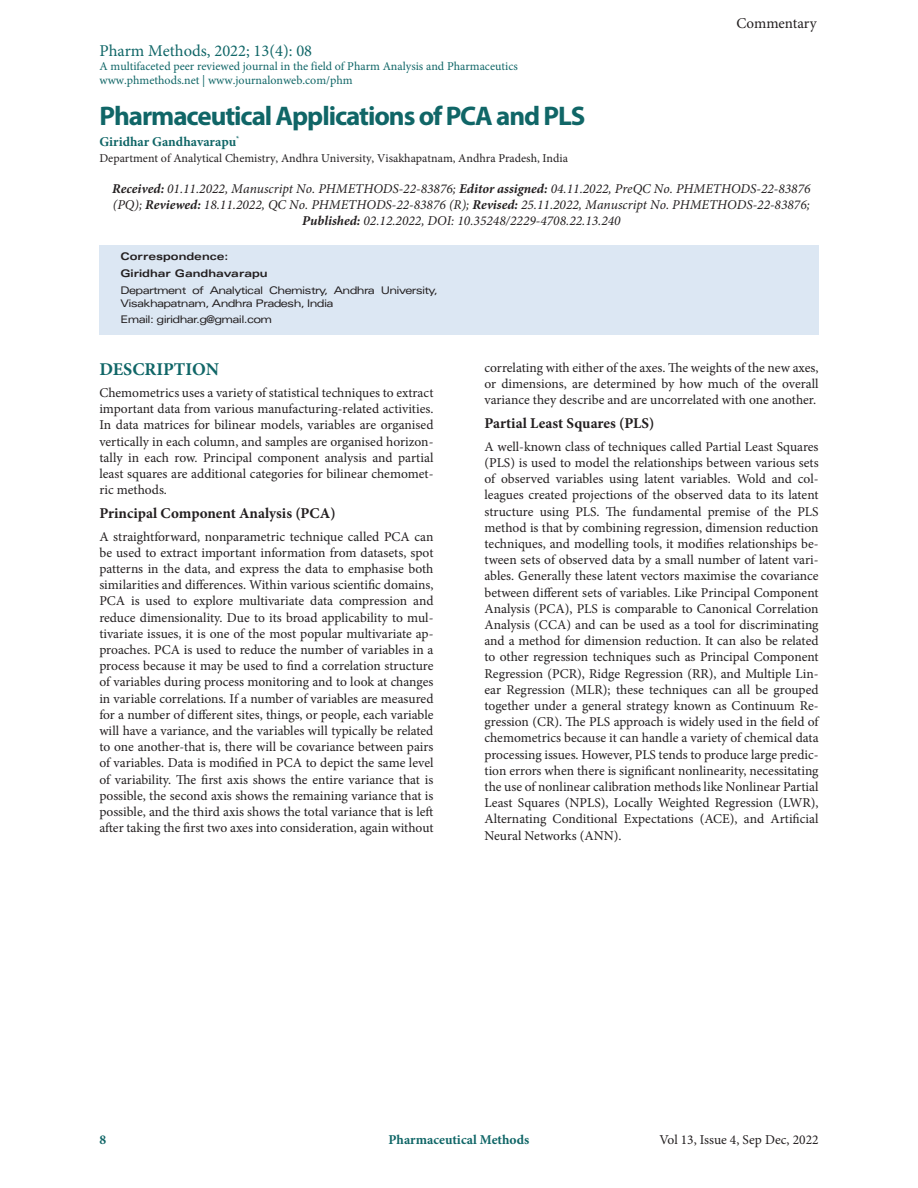
<style>
.page{position:relative;width:918px;height:1188px;background:#fff}
.page>*{position:absolute;margin:0;border:0;box-sizing:border-box;transform-origin:0 0}
.t1{font:700 27px "Myriad Pro";letter-spacing:-.04em;color:#106667}
.Paragraph_Style_1{font:700 18px "Minion Pro";color:#106667}
.t2{font:16.5px "Minion Pro";color:#106667}
.Paragraph_Style_2{font:700 15px "Minion Pro";color:#231f20}
.t3{font:15px "Minion Pro";color:#231f20}
.t4{font:13.5px/16.2px "Minion Pro";color:#231f20;text-align:justify}
.t5{font:italic 13.5px/16.2px "Minion Pro";color:#231f20;text-align:center}
.t6{font:700 13.5px "Minion Pro";color:#106667}
.t7{font:12px/14.4px "Minion Pro";color:#106667}
.t8{font:12px "Minion Pro";color:#231f20}
.t9{font:expanded 10.5px/12.6px "Univers LT Std";letter-spacing:-.06em;color:#231f20}
.t10{font:700 expanded 10.5px "Univers LT Std";color:#231f20}
.s1{font-weight:700}
</style>
<div class="page">
<div style="left:99px;top:245px;width:720px;height:89px;background:#dce7f3"></div>
<p class="t3" style="left:736px;top:13px;width:82px">Commentary</p>
<p class="t2" style="left:99px;top:39px;width:214px">Pharm Methods, 2022; 13(4): 08</p>
<p class="t7" style="left:99px;top:59px;width:420px">A multifaceted peer reviewed journal in the field of Pharm Analysis and Pharmaceutics www.phmethods.net | www.journalonweb.com/phm</p>
<p class="t1" style="left:99px;top:99px;width:487px">Pharmaceutical Applications of PCA and PLS</p>
<p class="t6" style="left:99px;top:132px;width:141px">Giridhar Gandhavarapu<sup>*</sup></p>
<p class="t8" style="left:99px;top:150px;width:470px">Department of Analytical Chemistry, Andhra University, Visakhapatnam, Andhra Pradesh, India</p>
<p class="t5" style="left:112px;top:180px;width:700px"><span class="s1">Received:</span> 01.11.2022, Manuscript No. PHMETHODS-22-83876; <span class="s1">Editor assigned:</span> 04.11.2022, PreQC No. PHMETHODS-22-83876 (PQ); <span class="s1">Reviewed:</span> 18.11.2022, QC No. PHMETHODS-22-83876 (R); <span class="s1">Revised:</span> 25.11.2022, Manuscript No. PHMETHODS-22-83876;<br><span class="s1">Published:</span> 02.12.2022, DOI: 10.35248/2229-4708.22.13.240</p>
<p class="t10" style="left:121px;top:251px;width:109px">Correspondence:</p>
<p class="t10" style="left:121px;top:267px;width:149px">Giridhar Gandhavarapu</p>
<p class="t9" style="left:121px;top:284px;width:319px">Department of Analytical Chemistry, Andhra University,<br>Visakhapatnam, Andhra Pradesh, India</p>
<p class="t9" style="left:121px;top:313px;width:153px">Email: giridhar.g@gmail.com</p>
<p class="Paragraph_Style_1" style="left:99px;top:357px;width:121px">DESCRIPTION</p>
<p class="t4" style="left:99px;top:385px;width:336px">Chemometrics uses a variety of statistical techniques to extract important data from various manufacturing-related activities.<br>In data matrices for bilinear models, variables are organised vertically in each column, and samples are organised horizon&shy;tally in each row. Principal component analysis and partial least squares are additional categories for bilinear chemomet&shy;ric methods.</p>
<p class="Paragraph_Style_2" style="left:99px;top:503px;width:238px">Principal Component Analysis (PCA)</p>
<p class="t4" style="left:99px;top:528px;width:336px">A straightforward, nonparametric technique called PCA can be used to extract important information from datasets, spot patterns in the data, and express the data to emphasise both similarities and differences. Within various scientific domains, PCA is used to explore multivariate data compression and reduce dimensionality. Due to its broad applicability to mul&shy;tivariate issues, it is one of the most popular multivariate ap&shy;proaches. PCA is used to reduce the number of variables in a process because it may be used to find a correlation structure of variables during process monitoring and to look at changes in variable correlations. If a number of variables are measured for a number of different sites, things, or people, each variable will have a variance, and the variables will typically be related to one another-that is, there will be covariance between pairs of variables. Data is modified in PCA to depict the same level of variability. The first axis shows the entire variance that is possible, the second axis shows the remaining variance that is possible, and the third axis shows the total variance that is left after taking the first two axes into consideration, again without</p>
<p class="t4" style="left:485px;top:360px;width:336px">correlating with either of the axes. The weights of the new axes, or dimensions, are determined by how much of the overall variance they describe and are uncorrelated with one another.</p>
<p class="Paragraph_Style_2" style="left:485px;top:413px;width:171px">Partial Least Squares (PLS)</p>
<p class="t4" style="left:485px;top:438px;width:336px">A well-known class of techniques called Partial Least Squares (PLS) is used to model the relationships between various sets of observed variables using latent variables. Wold and col&shy;leagues created projections of the observed data to its latent structure using PLS. The fundamental premise of the PLS method is that by combining regression, dimension reduction techniques, and modelling tools, it modifies relationships be&shy;tween sets of observed data by a small number of latent vari&shy;ables. Generally these latent vectors maximise the covariance between different sets of variables. Like Principal Component Analysis (PCA), PLS is comparable to Canonical Correlation Analysis (CCA) and can be used as a tool for discriminating and a method for dimension reduction. It can also be related to other regression techniques such as Principal Component Regression (PCR), Ridge Regression (RR), and Multiple Lin&shy;ear Regression (MLR); these techniques can all be grouped together under a general strategy known as Continuum Re&shy;gression (CR). The PLS approach is widely used in the field of chemometrics because it can handle a variety of chemical data processing issues. However, PLS tends to produce large predic&shy;tion errors when there is significant nonlinearity, necessitating the use of nonlinear calibration methods like Nonlinear Partial Least Squares (NPLS), Locally Weighted Regression (LWR), Alternating Conditional Expectations (ACE), and Artificial Neural Networks (ANN).</p>
<p class="t6" style="left:99px;top:1130px;width:8px">8</p>
<p class="t6" style="left:389px;top:1130px;width:142px">Pharmaceutical Methods</p>
<p class="t4" style="left:659px;top:1131px;width:161px">Vol 13, Issue 4, Sep Dec, 2022</p>
</div>
